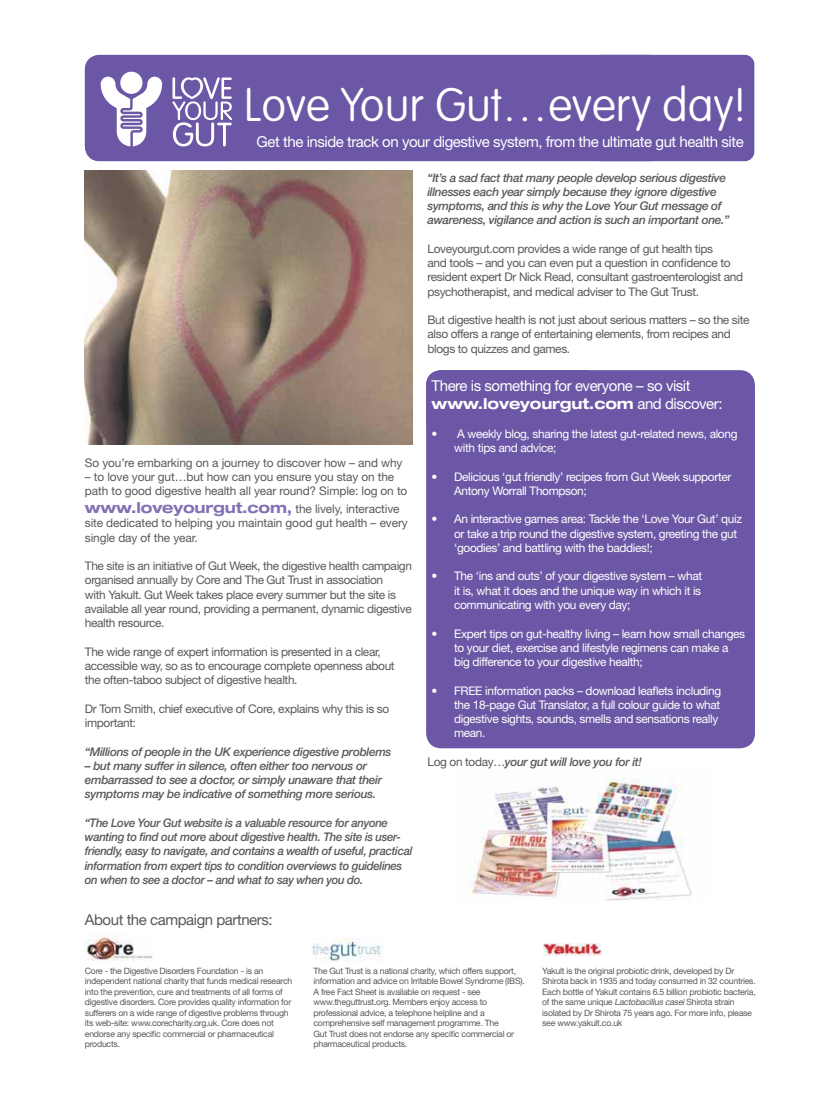
<style>
.page{position:relative;width:833px;height:1117px;background:#fff}
.page>*{position:absolute;margin:0;border:0;box-sizing:border-box;transform-origin:0 0}
.t1{font:100 46.25px "VAG Rounded Std";color:#fff}
.t2{font:15px/18px "Helvetica Neue";letter-spacing:-.03em;color:#fff}
.t3{font:15px "Helvetica Neue";letter-spacing:-.03em;color:#58595b}
.t4{font:11.88px/14.2px "Helvetica Neue";letter-spacing:-.03em;color:#58595b}
.t5{font:11.88px/14.2px "Helvetica Neue";letter-spacing:-.03em;color:#fff}
.t6{font:italic 500 11.88px/14.2px "Helvetica Neue LT Std";letter-spacing:-.03em;color:#58595b}
.t7{font:italic 500 11.88px/14.2px "Helvetica Neue LT Std";letter-spacing:-.03em;color:#58595b;scale:.96 1}
.t8{font:11.88px/14.2px "Helvetica Neue";letter-spacing:-.01em;color:#58595b}
.t9{font:8.75px/10.5px "Helvetica Neue";letter-spacing:-.03em;color:#58595b}
.s1{font-weight:700;font-stretch:expanded;font-size:15px;color:#8170b3}
.s2{font-weight:700;font-stretch:expanded}
.s3{font-family:"Helvetica Neue";font-weight:400;font-style:normal}
.s4{font-style:italic}
</style>
<div class="page">
<img style="left:468px;top:778px;width:224px;height:122px">
<div style="left:85px;top:55px;width:579px;height:106px;background:#6b57a5;border-radius:15px"></div>
<div style="left:653px;top:55px;width:101px;height:106px;background:#6b57a5"></div>
<svg style="left:85px;top:55px;width:147px;height:106px"></svg>
<img style="left:85px;top:933px;width:67px;height:27px">
<img style="left:311px;top:938px;width:71px;height:23px">
<img style="left:543px;top:943px;width:59px;height:12px">
<img style="left:85px;top:171px;width:327px;height:274px">
<div style="left:426px;top:370px;width:329px;height:378px;background:#6b57a5;border-radius:15px"></div>
<h1 class="t1" style="left:244px;top:78px;width:503px">Love Your Gut…every day!</h1>
<h2 class="t2" style="left:256px;top:134px;width:488px">Get the inside track on your digestive system, from the ultimate gut health site</h2>
<h3 class="t8" style="left:85px;top:456px;width:319px">So you’re embarking on a journey to discover how – and why</h3>
<h3 class="t8" style="left:85px;top:471px;width:324px">– to love your gut…but how can you ensure you stay on the path to good digestive health all year round? Simple: log on to</h3>
<h3 class="t8" style="left:85px;top:503px;width:324px"><span class="s1">www.loveyourgut.com,</span> the lively, interactive site dedicated to helping you maintain good gut health – every single day of the year.</h3>
<p class="t4" style="left:85px;top:560px;width:328px">The site is an initiative of Gut Week, the digestive health campaign organised annually by Core and The Gut Trust in association<br>with Yakult. Gut Week takes place every summer but the site is available all year round, providing a permanent, dynamic digestive health resource.</p>
<h3 class="t4" style="left:85px;top:645px;width:311px">The wide range of expert information is presented in a clear, accessible way, so as to encourage complete openness about the often-taboo subject of digestive health.</h3>
<h3 class="t4" style="left:85px;top:702px;width:306px">Dr Tom Smith, chief executive of Core, explains why this is so important:</h3>
<h3 class="t6" style="left:85px;top:745px;width:308px">“Millions of people in the UK experience digestive problems</h3>
<h3 class="t6" style="left:85px;top:759px;width:299px">– but many suffer in silence, often either too nervous or embarrassed to see a doctor, or simply unaware that their symptoms may be indicative of something more serious.</h3>
<p class="t7" style="left:85px;top:816px;width:343px">“The Love Your Gut website is a valuable resource for anyone wanting to find out more about digestive health. The site is user&shy;friendly, easy to navigate, and contains a wealth of useful, practical information from expert tips to condition overviews to guidelines on when to see a doctor – and what to say when you do.</p>
<h2 class="t3" style="left:85px;top:914px;width:189px">About the campaign partners:</h2>
<h3 class="t6" style="left:427px;top:172px;width:303px">“It’s a sad fact that many people develop serious digestive illnesses each year simply because they ignore digestive symptoms, and this is why the Love Your Gut message of awareness, vigilance and action is such an important one.”</h3>
<h3 class="t4" style="left:427px;top:243px;width:317px">Loveyourgut.com provides a wide range of gut health tips<br>and tools – and you can even put a question in confidence to resident expert Dr Nick Read, consultant gastroenterologist and psychotherapist, and medical adviser to The Gut Trust.</h3>
<h3 class="t4" style="left:427px;top:314px;width:323px">But digestive health is not just about serious matters – so the site also offers a range of entertaining elements, from recipes and blogs to quizzes and games.</h3>
<h2 class="t2" style="left:431px;top:379px;width:292px">There is something for everyone – so visit <span class="s2">www.loveyourgut.com</span> and discover:</h2>
<h3 class="t5" style="left:454px;top:428px;width:285px">A weekly blog, sharing the latest gut-related news, along with tips and advice;</h3>
<h3 class="t5" style="left:454px;top:470px;width:279px">Delicious ‘gut friendly’ recipes from Gut Week supporter<br>Antony Worrall Thompson;</h3>
<h3 class="t5" style="left:454px;top:513px;width:289px">An interactive games area: Tackle the ‘Love Your Gut’ quiz or take a trip round the digestive system, greeting the gut ‘goodies’ and battling with the baddies!;</h3>
<h3 class="t5" style="left:454px;top:570px;width:249px;text-align:justify">The ‘ins and outs’ of your digestive system – what it is, what it does and the unique way in which it is communicating with you every day;</h3>
<h3 class="t5" style="left:454px;top:627px;width:292px">Expert tips on gut-healthy living – learn how small changes to your diet, exercise and lifestyle regimens can make a big difference to your digestive health;</h3>
<h3 class="t5" style="left:454px;top:684px;width:268px">FREE information packs – download leaflets including the 18-page Gut Translator, a full colour guide to what digestive sights, sounds, smells and sensations really mean.</h3>
<h3 class="t6" style="left:427px;top:756px;width:216px"><span class="s3">Log on today…</span>your gut will love you for it!</h3>
<p class="t9" style="left:85px;top:966px;width:209px">Core - the Digestive Disorders Foundation - is an independent national charity that funds medical research into the prevention, cure and treatments of all forms of digestive disorders. Core provides quality information for sufferers on a wide range of digestive problems through its web-site: www.corecharity.org.uk. Core does not endorse any specific commercial or pharmaceutical products.</p>
<p class="t9" style="left:313px;top:966px;width:213px">The Gut Trust is a national charity, which offers support, information and advice on Irritable Bowel Syndrome (IBS).<br>A free Fact Sheet is available on request - see www.theguttrust.org. Members enjoy access to professional advice, a telephone helpline and a comprehensive self management programme. The<br>Gut Trust does not endorse any specific commercial or pharmaceutical products.</p>
<p class="t9" style="left:542px;top:966px;width:215px">Yakult is the original probiotic drink, developed by Dr Shirota back in 1935 and today consumed in 32 countries.<br>Each bottle of Yakult contains 6.5 billion probiotic bacteria, of the same unique <span class="s4">Lactobacillus casei</span>Shirota strain isolated by Dr Shirota 75 years ago. For more info, please see www.yakult.co.uk</p>
</div>
